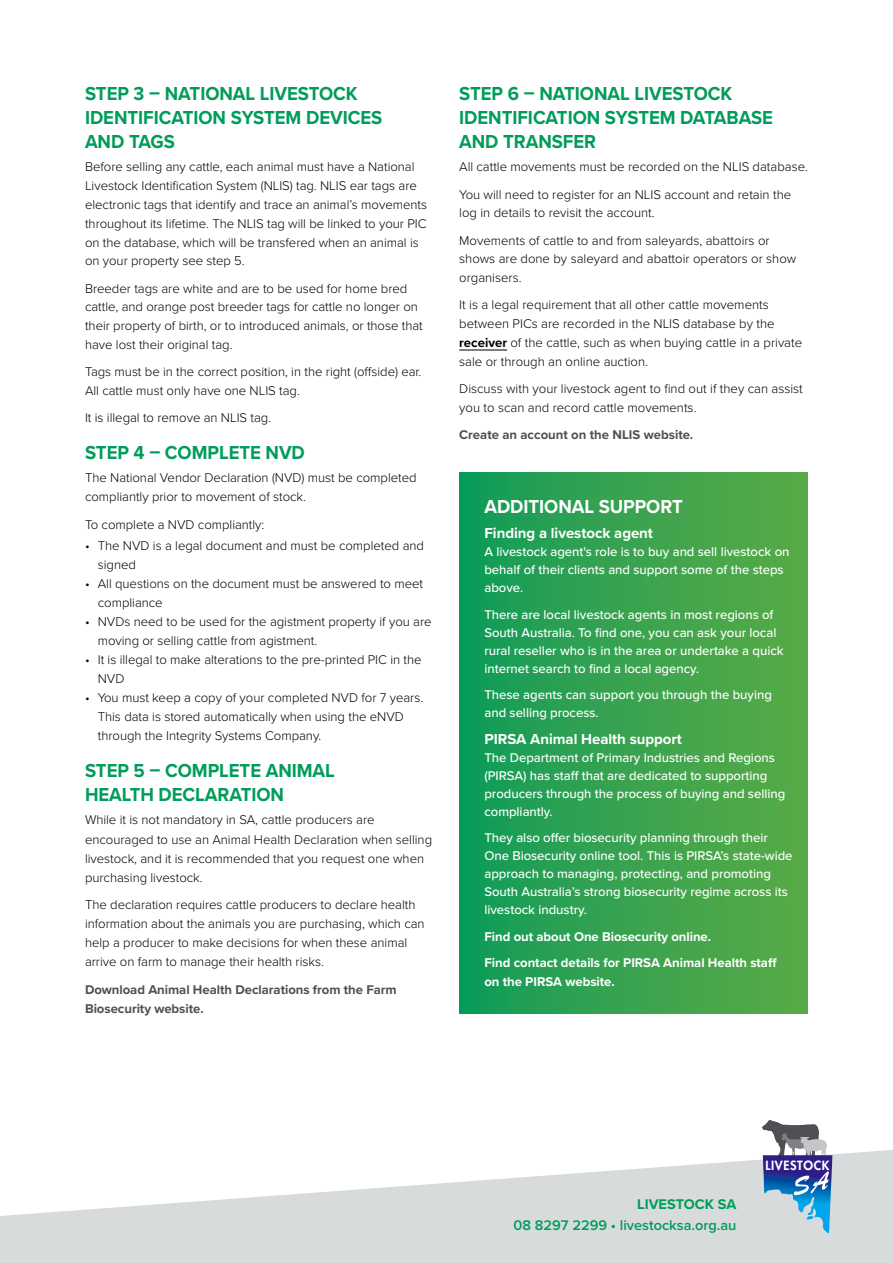
<style>
.page{position:relative;width:893px;height:1263px;background:#fff}
.page>*{position:absolute;margin:0;border:0;box-sizing:border-box;transform-origin:0 0}
.t1{font:700 19.5px/24px "Proxima Nova";letter-spacing:-.005em;color:#009c59;scale:.95 1}
.t2{font:700 19.5px "Proxima Nova";letter-spacing:-.005em;color:#fff;scale:.95 1}
.t3{font:700 15px "Proxima Nova";letter-spacing:-.005em;color:#fff}
.t4{font:600 14.55px "Proxima Nova";color:#009c59}
.t5{font:700 14.55px "Proxima Nova";color:#009c59}
.t6{font:300 13.2px/18.8px "Proxima Nova";letter-spacing:-.005em;color:#000}
.t7{font:500 13.2px/18px "Proxima Nova";letter-spacing:-.005em;color:#fff}
.t8{font:700 13.2px/19px "Proxima Nova";letter-spacing:-.005em;color:#504f53}
.t9{font:700 13.2px/26.5px "Proxima Nova";letter-spacing:-.005em;color:#fff}
.t10{font:800 12.45px "Futura";letter-spacing:.05em;color:#fff}
.s1{font-weight:700}
</style>
<div class="page">
<hr style="left:459px;top:350px;width:48px;height:1px;background:#000">
<div style="left:459px;top:472px;width:349px;height:541px;background:linear-gradient(to right,#109b59,#5caa45)"></div>
<svg style="left:0;top:1150px;width:893px;height:113px;fill:#d8dbdc"></svg>
<svg style="left:762px;top:1120px;width:70px;height:115px"></svg>
<h1 class="t1" style="left:85px;top:82px;width:314px">STEP 3 – NATIONAL LIVESTOCK<br>IDENTIFICATION SYSTEM DEVICES<br>AND TAGS</h1>
<p class="t6" style="left:85px;top:157px;width:344px">Before selling any cattle, each animal must have a National Livestock Identification System (NLIS) tag. NLIS ear tags are electronic tags that identify and trace an animal’s movements throughout its lifetime. The NLIS tag will be linked to your PIC on the database, which will be transfered when an animal is on your property see step 5.</p>
<p class="t6" style="left:85px;top:278px;width:339px">Breeder tags are white and are to be used for home bred cattle, and orange post breeder tags for cattle no longer on their property of birth, or to introduced animals, or those that have lost their original tag.</p>
<p class="t6" style="left:85px;top:361px;width:338px">Tags must be in the correct position, in the right (offside) ear.<br>All cattle must only have one NLIS tag.</p>
<p class="t6" style="left:85px;top:407px;width:188px">It is illegal to remove an NLIS tag.</p>
<h1 class="t1" style="left:85px;top:440px;width:233px">STEP 4 – COMPLETE NVD</h1>
<p class="t6" style="left:85px;top:467px;width:333px">The National Vendor Declaration (NVD) must be completed compliantly prior to movement of stock.</p>
<p class="t6" style="left:85px;top:514px;width:181px">To complete a NVD compliantly:</p>
<p class="t6" style="left:98px;top:535px;width:328px;text-indent:-13px">• The NVD is a legal document and must be completed and signed</p>
<p class="t6" style="left:98px;top:573px;width:327px;text-indent:-13px">• All questions on the document must be answered to meet compliance</p>
<p class="t6" style="left:98px;top:611px;width:335px;text-indent:-13px">• NVDs need to be used for the agistment property if you are moving or selling cattle from agistment.</p>
<p class="t6" style="left:98px;top:649px;width:325px;text-indent:-13px">• It is illegal to make alterations to the pre-printed PIC in the<br>NVD</p>
<p class="t6" style="left:98px;top:687px;width:327px;text-indent:-13px">• You must keep a copy of your completed NVD for 7 years.<br>This data is stored automatically when using the eNVD through the Integrity Systems Company.</p>
<h1 class="t1" style="left:85px;top:758px;width:265px">STEP 5 – COMPLETE ANIMAL<br>HEALTH DECLARATION</h1>
<p class="t6" style="left:85px;top:810px;width:349px">While it is not mandatory in SA, cattle producers are encouraged to use an Animal Health Declaration when selling livestock, and it is recommended that you request one when purchasing livestock.</p>
<p class="t6" style="left:85px;top:894px;width:341px">The declaration requires cattle producers to declare health information about the animals you are purchasing, which can help a producer to make decisions for when these animal arrive on farm to manage their health risks.</p>
<p class="t8" style="left:85px;top:980px;width:313px">Download Animal Health Declarations from the Farm<br>Biosecurity website.</p>
<h1 class="t1" style="left:459px;top:82px;width:332px">STEP 6 – NATIONAL LIVESTOCK<br>IDENTIFICATION SYSTEM DATABASE<br>AND TRANSFER</h1>
<p class="t6" style="left:459px;top:153px;width:350px;line-height:27.3px">All cattle movements must be recorded on the NLIS database.<br>You will need to register for an NLIS account and retain the</p>
<p class="t6" style="left:459px;top:199px;width:312px;line-height:27.3px">log in details to revisit the account.<br>Movements of cattle to and from saleyards, abattoirs or</p>
<p class="t6" style="left:459px;top:249px;width:339px">shows are done by saleyard and abattoir operators or show organisers.</p>
<p class="t6" style="left:459px;top:295px;width:344px">It is a legal requirement that all other cattle movements between PICs are recorded in the NLIS database by the <span class="s1">receiver</span> of the cattle, such as when buying cattle in a private sale or through an online auction.</p>
<p class="t6" style="left:459px;top:378px;width:345px">Discuss with your livestock agent to find out if they can assist you to scan and record cattle movements.</p>
<p class="t8" style="left:459px;top:425px;width:236px">Create an account on the NLIS website.</p>
<h1 class="t2" style="left:484px;top:492px;width:210px">ADDITIONAL SUPPORT</h1>
<p class="t3" style="left:484px;top:522px;width:170px">Finding a livestock agent</p>
<p class="t7" style="left:484px;top:543px;width:307px">A livestock agent's role is to buy and sell livestock on behalf of their clients and support some of the steps above.</p>
<p class="t7" style="left:484px;top:606px;width:301px">There are local livestock agents in most regions of South Australia. To find one, you can ask your local rural reseller who is in the area or undertake a quick internet search to find a local agency.</p>
<p class="t7" style="left:484px;top:686px;width:289px">These agents can support you through the buying and selling process.</p>
<p class="t3" style="left:484px;top:728px;width:199px">PIRSA Animal Health support</p>
<p class="t7" style="left:484px;top:749px;width:302px">The Department of Primary Industries and Regions (PIRSA) has staff that are dedicated to supporting producers through the process of buying and selling compliantly.</p>
<p class="t7" style="left:484px;top:829px;width:310px">They also offer biosecurity planning through their One Biosecurity online tool. This is PIRSA’s state-wide approach to managing, protecting, and promoting South Australia’s strong biosecurity regime across its livestock industry.</p>
<p class="t9" style="left:484px;top:923px;width:294px">Find out about One Biosecurity online.<br>Find contact details for PIRSA Animal Health staff</p>
<p class="t9" style="left:484px;top:968px;width:132px">on the PIRSA website.</p>
<p class="t5" style="left:637px;top:1193px;width:101px">LIVESTOCK SA</p>
<p class="t4" style="left:514px;top:1217px;width:224px">08 8297 2299 • livestocksa.org.au</p>
<p class="t10" style="left:765px;top:1157px;width:65px">LIVESTOCK</p>
</div>
